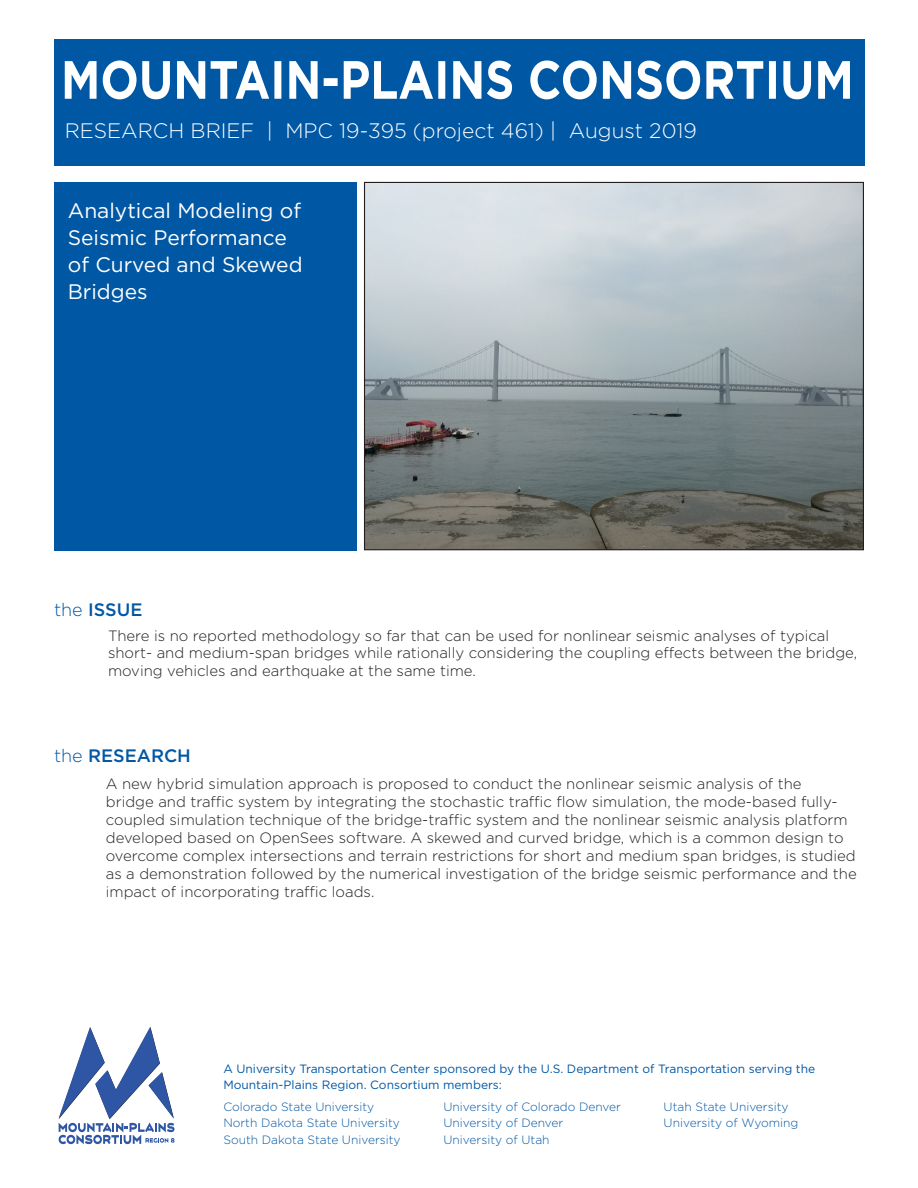
<style>
.page{position:relative;width:918px;height:1188px;background:#fff}
.page>*{position:absolute;margin:0;border:0;box-sizing:border-box;transform-origin:0 0}
.t1{font:21px/27px "Gotham";color:#fff}
.t2{font:300 20.85px "Gotham";color:#fff}
.t3{font:500 18px "Gotham";color:#0057a4}
.t4{font:300 15px/18px "Gotham";color:#231f20}
.t5{font:300 12px/16.5px "Gotham";color:#0057a4}
.t6{font:12px "Gotham";color:#0057a4}
.s1{font-weight:300}
</style>
<div class="page">
<div style="left:54px;top:182px;width:303px;height:368px;background:#0057a4"></div>
<img style="left:366px;top:184px;width:496px;height:364px">
<div style="left:54px;top:39px;width:810px;height:127px;background:#0057a4"></div>
<svg style="left:65px;top:60px;width:785px;height:39px"></svg>
<svg style="left:58px;top:1027px;width:117px;height:117px"></svg>
<p class="t2" style="left:65px;top:117px;width:634px">RESEARCH BRIEF | MPC 19-395 (project 461) | August 2019</p>
<p class="t1" style="left:68px;top:196px;width:236px">Analytical Modeling of<br>Seismic Performance of Curved and Skewed<br>Bridges</p>
<p class="t3" style="left:54px;top:598px;width:90px"><span class="s1">the</span> ISSUE</p>
<p class="t4" style="left:108px;top:626px;width:751px">There is no reported methodology so far that can be used for nonlinear seismic analyses of typical short- and medium-span bridges while rationally considering the coupling effects between the bridge, moving vehicles and earthquake at the same time.</p>
<p class="t3" style="left:54px;top:743px;width:138px"><span class="s1">the</span> RESEARCH</p>
<p class="t4" style="left:106px;top:775px;width:752px">A new hybrid simulation approach is proposed to conduct the nonlinear seismic analysis of the<br>bridge and traffic system by integrating the stochastic traffic flow simulation, the mode-based fully&shy;coupled simulation technique of the bridge-traffic system and the nonlinear seismic analysis platform developed based on OpenSees software. A skewed and curved bridge, which is a common design to overcome complex intersections and terrain restrictions for short and medium span bridges, is studied as a demonstration followed by the numerical investigation of the bridge seismic performance and the impact of incorporating traffic loads.</p>
<p class="t6" style="left:223px;top:1061px;width:593px">A University Transportation Center sponsored by the U.S. Department of Transportation serving the</p>
<p class="t6" style="left:223px;top:1077px;width:280px">Mountain-Plains Region. Consortium members:</p>
<p class="t5" style="left:223px;top:1098px;width:179px">Colorado State University<br>North Dakota State University<br>South Dakota State University</p>
<p class="t5" style="left:444px;top:1098px;width:179px">University of Colorado Denver</p>
<p class="t5" style="left:444px;top:1114px;width:121px">University of Denver</p>
<p class="t5" style="left:444px;top:1131px;width:108px">University of Utah</p>
<p class="t5" style="left:664px;top:1098px;width:126px">Utah State University</p>
<p class="t5" style="left:664px;top:1114px;width:136px">University of Wyoming</p>
</div>
